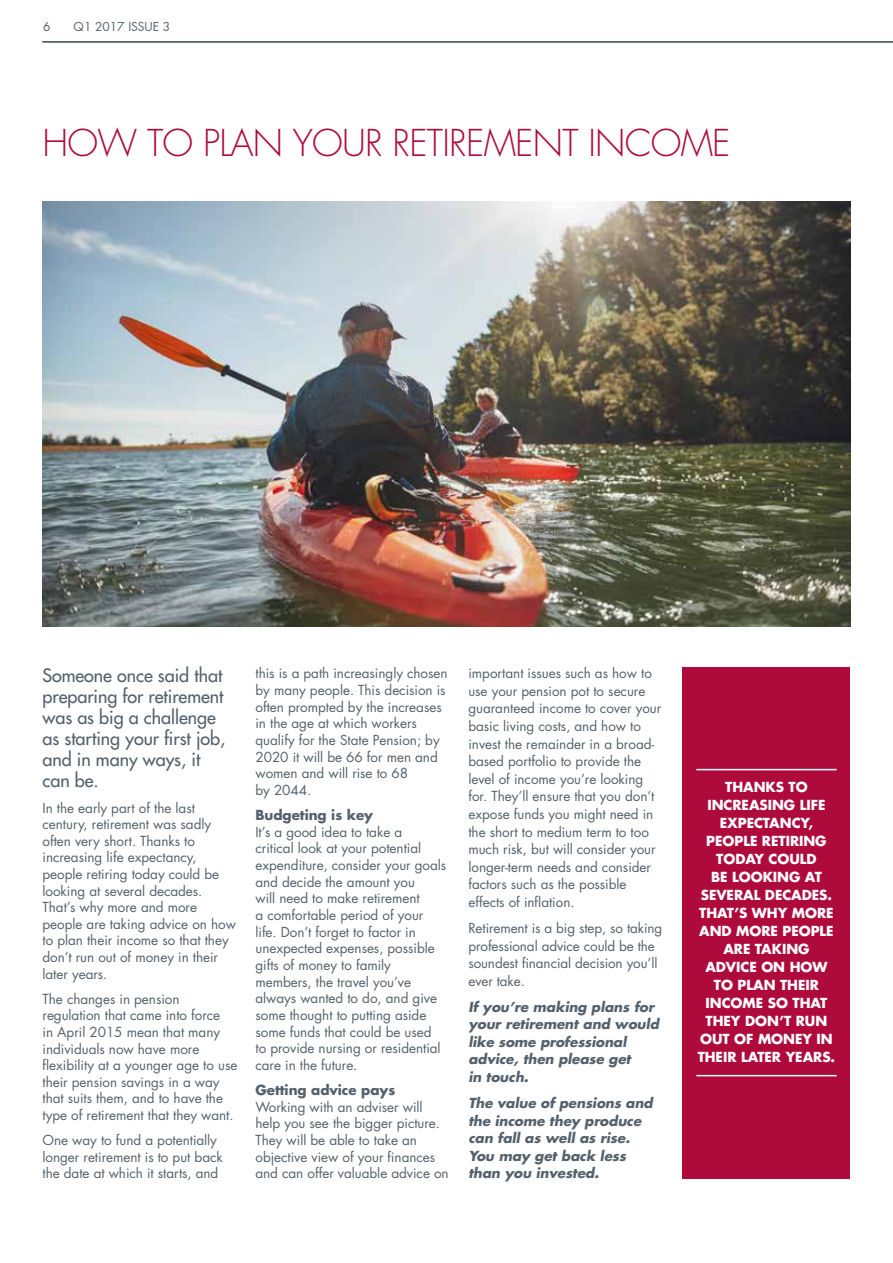
<style>
.page{position:relative;width:893px;height:1263px;background:#fff}
.page>*{position:absolute;margin:0;border:0;box-sizing:border-box;transform-origin:0 0}
.t1{font:300 36px "Futura LT";letter-spacing:-.02em;color:#ae0a3b}
.t2{font:18px/21.1px "Futura";letter-spacing:-.005em;color:#54616c}
.t3{font:13.5px/16.6px "Futura";letter-spacing:-.005em;color:#54616c}
.t4{font:700 13.5px/18px "Futura";letter-spacing:-.005em;color:#fff;text-align:center}
.t5{font:italic 700 13.5px/17.5px "Futura";letter-spacing:-.005em;color:#54616c}
.t6{font:700 13.5px "Futura";letter-spacing:-.005em;color:#54616c}
.t7{font:12px "Futura";color:#54616c}
</style>
<div class="page">
<hr style="left:43px;top:41px;width:850px;height:2px;background:#54616c">
<div style="left:682px;top:668px;width:168px;height:511px;background:#ae0a3b"></div>
<hr style="left:696px;top:769px;width:141px;height:1px;background:#fff">
<hr style="left:696px;top:1075px;width:141px;height:1px;background:#fff">
<img style="left:43px;top:202px;width:808px;height:424px">
<p class="t7" style="left:43px;top:18px;width:9px">6</p>
<p class="t7" style="left:74px;top:18px;width:98px">Q1 2017 ISSUE 3</p>
<h1 class="t1" style="left:43px;top:121px;width:689px">HOW TO PLAN YOUR RETIREMENT INCOME</h1>
<h2 class="t2" style="left:43px;top:664px;width:184px">Someone once said that preparing for retirement was as big a challenge as starting your first job, and in many ways, it can be.</h2>
<p class="t3" style="left:43px;top:799px;width:195px">In the early part of the last century, retirement was sadly often very short. Thanks to increasing life expectancy, people retiring today could be looking at several decades.<br>That’s why more and more people are taking advice on how to plan their income so that they don’t run out of money in their later years.</p>
<p class="t3" style="left:43px;top:990px;width:196px">The changes in pension regulation that came into force<br>in April 2015 mean that many individuals now have more flexibility at a younger age to use their pension savings in a way that suits them, and to have the type of retirement that they want.</p>
<p class="t3" style="left:43px;top:1131px;width:182px">One way to fund a potentially longer retirement is to put back the date at which it starts, and</p>
<p class="t3" style="left:255px;top:665px;width:194px">this is a path increasingly chosen by many people. This decision is often prompted by the increases in the age at which workers qualify for the State Pension; by<br>2020 it will be 66 for men and women and will rise to 68<br>by 2044.</p>
<p class="t6" style="left:255px;top:805px;width:119px">Budgeting is key</p>
<p class="t3" style="left:255px;top:823px;width:192px">It’s a good idea to take a<br>critical look at your potential expenditure, consider your goals and decide the amount you<br>will need to make retirement<br>a comfortable period of your life. Don’t forget to factor in unexpected expenses, possible gifts of money to family members, the travel you’ve always wanted to do, and give some thought to putting aside some funds that could be used<br>to provide nursing or residential care in the future.</p>
<p class="t6" style="left:255px;top:1081px;width:141px">Getting advice pays</p>
<p class="t3" style="left:255px;top:1098px;width:195px">Working with an adviser will help you see the bigger picture.<br>They will be able to take an objective view of your finances and can offer valuable advice on</p>
<p class="t3" style="left:468px;top:664px;width:194px;line-height:17.5px">important issues such as how to use your pension pot to secure guaranteed income to cover your basic living costs, and how to invest the remainder in a broad&shy;based portfolio to provide the level of income you’re looking for. They’ll ensure that you don’t expose funds you might need in the short to medium term to too much risk, but will consider your longer-term needs and consider factors such as the possible effects of inflation.</p>
<p class="t3" style="left:468px;top:919px;width:195px;line-height:17.5px">Retirement is a big step, so taking professional advice could be the soundest financial decision you’ll ever take.</p>
<p class="t5" style="left:468px;top:997px;width:192px">If you’re making plans for your retirement and would like some professional advice, then please get<br>in touch.</p>
<p class="t5" style="left:468px;top:1094px;width:186px">The value of pensions and the income they produce can fall as well as rise.<br>You may get back less than you invested.</p>
<p class="t4" style="left:698px;top:778px;width:139px">THANKS TO<br>INCREASING LIFE<br>EXPECTANCY,<br>PEOPLE RETIRING<br>TODAY COULD<br>BE LOOKING AT<br>SEVERAL DECADES.<br>THAT’S WHY MORE<br>AND MORE PEOPLE<br>ARE TAKING<br>ADVICE ON HOW<br>TO PLAN THEIR<br>INCOME SO THAT<br>THEY DON’T RUN<br>OUT OF MONEY IN<br>THEIR LATER YEARS.</p>
</div>
